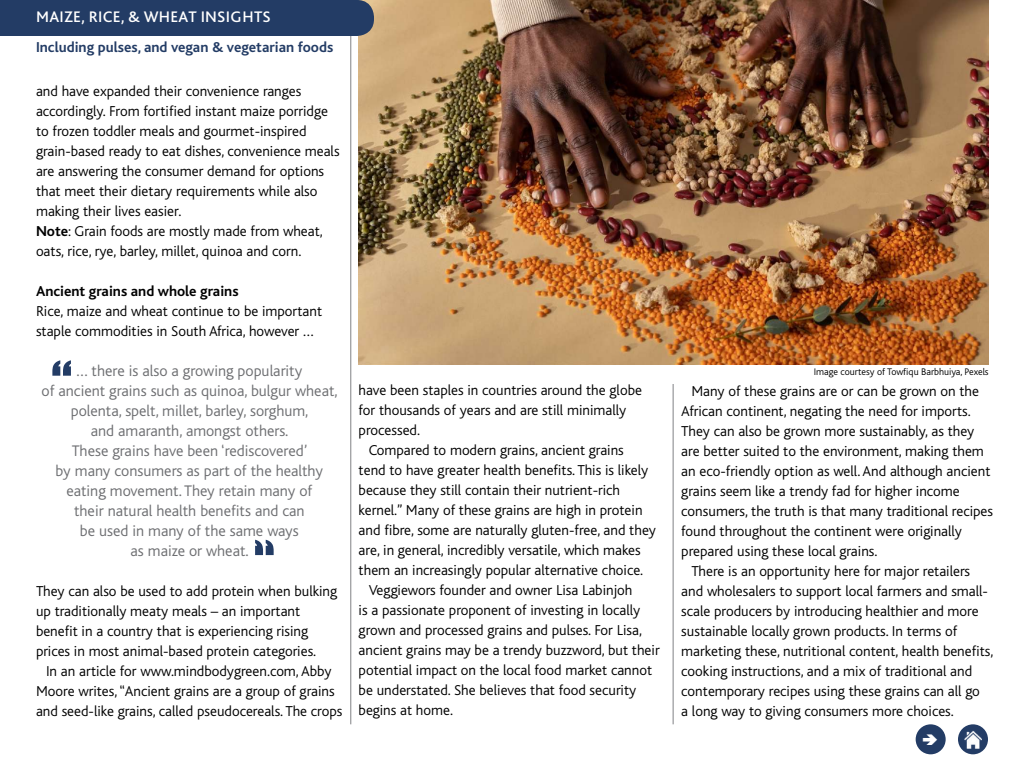
<style>
.page{position:relative;width:1024px;height:768px;background:#fff}
.page>*{position:absolute;margin:0;border:0;box-sizing:border-box;transform-origin:0 0}
.t1{font:60px "Impact";color:#233c65}
.t2{font:300 16px/20px "Bliss";color:#6d6e71;text-align:center}
.t3{font:500 16px "Bliss Pro";color:#fff}
.t4{font:300 15px/20px "Bliss";color:#000}
.t5{font:700 15px "Bliss";color:#233c65}
.t6{font:700 15px "Bliss";color:#000}
.t7{font:300 10px "Bliss";color:#000}
.s1{font-weight:700}
</style>
<div class="page">
<hr style="left:351px;top:0;width:1px;height:724px;background:#808285">
<hr style="left:673px;top:384px;width:1px;height:340px;background:#808285">
<div style="left:916px;top:724px;width:30px;height:30px;background:#233c65;border-radius:50%"></div>
<div style="left:958px;top:724px;width:30px;height:30px;background:#233c65;border-radius:50%"></div>
<img style="left:964px;top:730px;width:18px;height:18px">
<img style="left:359px;top:0;width:630px;height:364px">
<div style="left:0;top:0;width:374px;height:36px;background:#233c65"></div>
<p class="t3" style="left:36px;top:6px;width:62px">MAIZE, RICE</p>
<p class="t3" style="left:121px;top:6px;width:35px">, &amp; WHEAT</p>
<p class="t3" style="left:201px;top:6px;width:10px">INSIGHTS</p>
<p class="t5" style="left:36px;top:39px;width:299px">Including pulses, and vegan &amp; vegetarian foods</p>
<p class="t4" style="left:36px;top:81px;width:305px">and have expanded their convenience ranges accordingly. From fortified instant maize porridge to frozen toddler meals and gourmet-inspired grain-based ready to eat dishes, convenience meals are answering the consumer demand for options that meet their dietary requirements while also making their lives easier.<br><span class="s1">Note</span>: Grain foods are mostly made from wheat, oats, rice, rye, barley, millet, quinoa and corn.</p>
<p class="t6" style="left:36px;top:283px;width:204px">Ancient grains and whole grains</p>
<p class="t4" style="left:36px;top:301px;width:288px">Rice, maize and wheat continue to be important staple commodities in South Africa, however …</p>
<p class="t2" style="left:42px;top:361px;width:298px">… there is also a growing popularity<br>of ancient grains such as quinoa, bulgur wheat, polenta, spelt, millet, barley, sorghum,<br>and amaranth, amongst others.<br>These grains have been ‘rediscovered’<br>by many consumers as part of the healthy eating movement. They retain many of<br>their natural health benefits and can<br>be used in many of the same ways<br>as maize or wheat.</p>
<p class="t4" style="left:36px;top:581px;width:303px">They can also be used to add protein when bulking up traditionally meaty meals – an important benefit in a country that is experiencing rising prices in most animal-based protein categories.</p>
<p class="t4" style="left:36px;top:661px;width:308px;text-align:center">In an article for www.mindbodygreen.com, Abby<br>Moore writes, “Ancient grains are a group of grains and seed-like grains, called pseudocereals. The crops</p>
<h1 class="t1" style="left:51px;top:338px;width:22px">“</h1>
<p class="t4" style="left:359px;top:381px;width:285px">have been staples in countries around the globe for thousands of years and are still minimally processed.</p>
<p class="t4" style="left:369px;top:441px;width:257px">Compared to modern grains, ancient grains</p>
<p class="t4" style="left:359px;top:461px;width:291px">tend to have greater health benefits. This is likely</p>
<p class="t4" style="left:359px;top:481px;width:263px">because they still contain their nutrient-rich</p>
<p class="t4" style="left:359px;top:501px;width:285px">kernel.” Many of these grains are high in protein</p>
<p class="t4" style="left:359px;top:521px;width:299px">and fibre, some are naturally gluten-free, and they</p>
<p class="t4" style="left:359px;top:541px;width:284px">are, in general, incredibly versatile, which makes</p>
<p class="t4" style="left:359px;top:561px;width:286px">them an increasingly popular alternative choice.</p>
<p class="t4" style="left:369px;top:581px;width:265px">Veggiewors founder and owner Lisa Labinjoh</p>
<p class="t4" style="left:359px;top:601px;width:283px">is a passionate proponent of investing in locally</p>
<p class="t4" style="left:359px;top:621px;width:285px">grown and processed grains and pulses. For Lisa,</p>
<p class="t4" style="left:359px;top:641px;width:303px">ancient grains may be a trendy buzzword, but their</p>
<p class="t4" style="left:359px;top:661px;width:295px">potential impact on the local food market cannot</p>
<p class="t4" style="left:359px;top:681px;width:279px">be understated. She believes that food security</p>
<p class="t4" style="left:359px;top:701px;width:96px">begins at home.</p>
<p class="t7" style="left:814px;top:366px;width:176px">Image courtesy of Towfiqu Barbhuiya, Pexels</p>
<p class="t4" style="left:691px;top:381px;width:289px">Many of these grains are or can be grown on the</p>
<p class="t4" style="left:681px;top:401px;width:291px">African continent, negating the need for imports.</p>
<p class="t4" style="left:681px;top:421px;width:294px">They can also be grown more sustainably, as they</p>
<p class="t4" style="left:681px;top:441px;width:304px">are better suited to the environment, making them</p>
<p class="t4" style="left:681px;top:461px;width:311px">an eco-friendly option as well. And although ancient</p>
<p class="t4" style="left:681px;top:481px;width:280px">grains seem like a trendy fad for higher income</p>
<p class="t4" style="left:681px;top:501px;width:313px">consumers, the truth is that many traditional recipes</p>
<p class="t4" style="left:681px;top:521px;width:282px">found throughout the continent were originally</p>
<p class="t4" style="left:681px;top:541px;width:198px">prepared using these local grains.</p>
<p class="t4" style="left:691px;top:561px;width:280px">There is an opportunity here for major retailers</p>
<p class="t4" style="left:681px;top:581px;width:308px">and wholesalers to support local farmers and small-</p>
<p class="t4" style="left:681px;top:601px;width:299px">scale producers by introducing healthier and more</p>
<p class="t4" style="left:681px;top:621px;width:277px">sustainable locally grown products. In terms of</p>
<p class="t4" style="left:681px;top:641px;width:314px">marketing these, nutritional content, health benefits,</p>
<p class="t4" style="left:681px;top:661px;width:292px">cooking instructions, and a mix of traditional and</p>
<p class="t4" style="left:681px;top:681px;width:300px">contemporary recipes using these grains can all go</p>
<p class="t4" style="left:681px;top:701px;width:274px">a long way to giving consumers more choices.</p>
</div>
